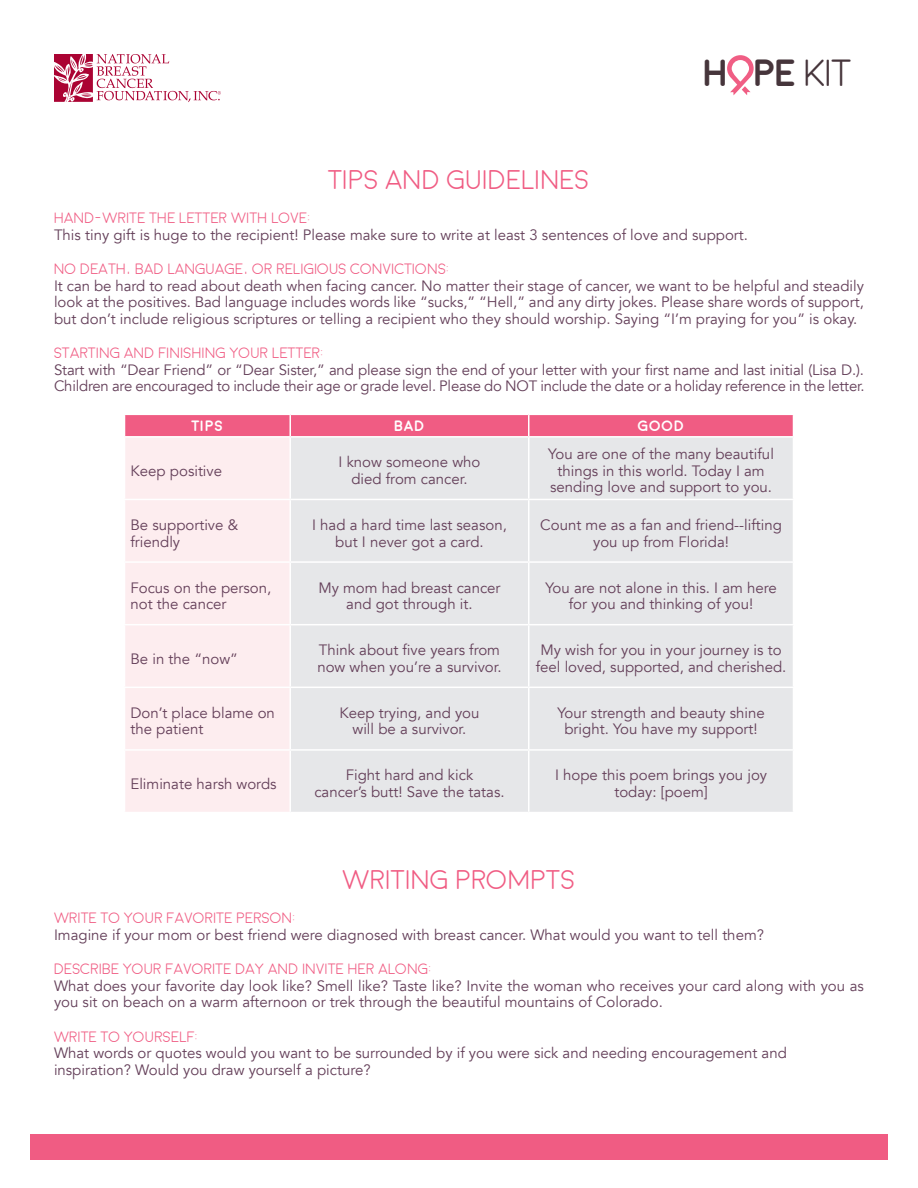
<style>
.page{position:relative;width:918px;height:1188px;background:#fff}
.page>*{position:absolute;margin:0;border:0;box-sizing:border-box;transform-origin:0 0}
.t1{font:700 37.8px "Moon";color:#46353b}
.Title_1{font:300 27px "Moon";color:#f05c83}
.Body{font:15px/16.5px "Avenir";color:#643f59}
.Title_2{font:300 15px "Moon";color:#f05c83}
.Body-2{font:700 15px "Moon";color:#fff}
.s1{font-weight:300}
</style>
<div class="page">
<svg style="left:727px;top:55px;width:27px;height:40px"></svg>
<svg style="left:54px;top:54px;width:167px;height:48px"></svg>
<div style="left:30px;top:1134px;width:858px;height:26px;background:#f05c83"></div>
<div style="left:125px;top:438px;width:164px;height:374px;background:#fdedef"></div>
<div style="left:291px;top:438px;width:502px;height:374px;background:#e6e7e9"></div>
<svg style="left:125px;top:414px;width:668px;height:22px;background:#f06489"></svg>
<hr style="left:528px;top:438px;width:2px;height:61px;background:#fff">
<hr style="left:124px;top:499px;width:166px;height:1px;background:#fff">
<hr style="left:290px;top:499px;width:239px;height:1px;background:#fff">
<hr style="left:529px;top:499px;width:265px;height:1px;background:#fff">
<hr style="left:528px;top:500px;width:2px;height:61px;background:#fff">
<hr style="left:124px;top:561px;width:166px;height:2px;background:#fff">
<hr style="left:290px;top:561px;width:239px;height:2px;background:#fff">
<hr style="left:529px;top:561px;width:265px;height:2px;background:#fff">
<hr style="left:528px;top:563px;width:2px;height:61px;background:#fff">
<hr style="left:124px;top:624px;width:166px;height:1px;background:#fff">
<hr style="left:290px;top:624px;width:239px;height:1px;background:#fff">
<hr style="left:529px;top:624px;width:265px;height:1px;background:#fff">
<hr style="left:528px;top:625px;width:2px;height:62px;background:#fff">
<hr style="left:124px;top:687px;width:166px;height:1px;background:#fff">
<hr style="left:290px;top:687px;width:239px;height:1px;background:#fff">
<hr style="left:529px;top:687px;width:265px;height:1px;background:#fff">
<hr style="left:528px;top:688px;width:2px;height:61px;background:#fff">
<hr style="left:124px;top:749px;width:166px;height:2px;background:#fff">
<hr style="left:290px;top:749px;width:239px;height:2px;background:#fff">
<hr style="left:529px;top:749px;width:265px;height:2px;background:#fff">
<hr style="left:528px;top:751px;width:2px;height:61px;background:#fff">
<p class="Title_1" style="left:328px;top:166px;width:263px">TIPS AND GUIDELINES</p>
<h1 class="t1" style="left:703px;top:55px;width:151px">H PE <span class="s1">KIT</span></h1>
<p class="Title_2" style="left:54px;top:211px;width:258px">HAND-WRITE THE LETTER WITH LOVE:</p>
<p class="Body" style="left:54px;top:226px;width:696px">This tiny gift is huge to the recipient! Please make sure to write at least 3 sentences of love and support.</p>
<p class="Title_2" style="left:54px;top:262px;width:397px">NO DEATH, BAD LANGUAGE, OR RELIGIOUS CONVICTIONS:</p>
<p class="Body" style="left:54px;top:277px;width:812px;text-align:justify">It can be hard to read about death when facing cancer. No matter their stage of cancer, we want to be helpful and steadily look at the positives. Bad language includes words like “sucks,” “Hell,” and any dirty jokes. Please share words of support, but don’t include religious scriptures or telling a recipient who they should worship. Saying “I’m praying for you” is okay.</p>
<p class="Title_2" style="left:54px;top:346px;width:271px">STARTING AND FINISHING YOUR LETTER:</p>
<p class="Body" style="left:54px;top:361px;width:812px">Start with “Dear Friend” or “Dear Sister,” and please sign the end of your letter with your first name and last initial (Lisa D.).<br>Children are encouraged to include their age or grade level. Please do NOT include the date or a holiday reference in the letter.</p>
<p class="Body-2" style="left:191px;top:418px;width:33px">TIPS</p>
<p class="Body-2" style="left:394px;top:418px;width:32px">BAD</p>
<p class="Body-2" style="left:638px;top:418px;width:48px">GOOD</p>
<p class="Body" style="left:130px;top:463px;width:93px">Keep positive</p>
<p class="Body" style="left:548px;top:446px;width:227px;text-align:center">You are one of the many beautiful things in this world. Today I am sending love and support to you.</p>
<p class="Body" style="left:339px;top:454px;width:143px">I know someone who</p>
<p class="Body" style="left:351px;top:471px;width:118px">died from cancer.</p>
<p class="Body" style="left:130px;top:517px;width:109px">Be supportive &amp; friendly</p>
<p class="Body" style="left:312px;top:517px;width:196px">I had a hard time last season,</p>
<p class="Body" style="left:335px;top:533px;width:150px">but I never got a card.</p>
<p class="Body" style="left:130px;top:579px;width:142px">Focus on the person, not the cancer</p>
<p class="Body" style="left:318px;top:579px;width:184px">My mom had breast cancer</p>
<p class="Body" style="left:346px;top:596px;width:128px">and got through it.</p>
<p class="Body" style="left:130px;top:650px;width:109px">Be in the “now”</p>
<p class="Body" style="left:319px;top:642px;width:183px">Think about five years from</p>
<p class="Body" style="left:317px;top:659px;width:186px">now when you’re a survivor.</p>
<p class="Body" style="left:130px;top:705px;width:146px">Don’t place blame on the patient</p>
<p class="Body" style="left:339px;top:705px;width:142px">Keep trying, and you</p>
<p class="Body" style="left:353px;top:721px;width:115px">will be a survivor.</p>
<p class="Body" style="left:130px;top:776px;width:148px">Eliminate harsh words</p>
<p class="Body" style="left:346px;top:767px;width:129px">Fight hard and kick</p>
<p class="Body" style="left:314px;top:784px;width:192px">cancer’s butt! Save the tatas.</p>
<p class="Body" style="left:540px;top:517px;width:243px;text-align:center">Count me as a fan and friend--lifting you up from Florida!</p>
<p class="Body" style="left:545px;top:579px;width:233px;text-align:center">You are not alone in this. I am here for you and thinking of you!</p>
<p class="Body" style="left:536px;top:642px;width:252px;text-align:center">My wish for you in your journey is to feel loved, supported, and cherished.</p>
<p class="Body" style="left:557px;top:705px;width:209px;text-align:center">Your strength and beauty shine bright. You have my support!</p>
<p class="Body" style="left:555px;top:767px;width:214px;text-align:center">I hope this poem brings you joy today: [poem]</p>
<p class="Title_1" style="left:343px;top:866px;width:234px">WRITING PROMPTS</p>
<p class="Title_2" style="left:54px;top:911px;width:243px">WRITE TO YOUR FAVORITE PERSON:</p>
<p class="Body" style="left:54px;top:926px;width:712px">Imagine if your mom or best friend were diagnosed with breast cancer. What would you want to tell them?</p>
<p class="Title_2" style="left:54px;top:962px;width:379px">DESCRIBE YOUR FAVORITE DAY AND INVITE HER ALONG:</p>
<p class="Body" style="left:54px;top:977px;width:812px">What does your favorite day look like? Smell like? Taste like? Invite the woman who receives your card along with you as you sit on beach on a warm afternoon or trek through the beautiful mountains of Colorado.</p>
<p class="Title_2" style="left:54px;top:1029px;width:146px">WRITE TO YOURSELF:</p>
<p class="Body" style="left:54px;top:1045px;width:734px">What words or quotes would you want to be surrounded by if you were sick and needing encouragement and inspiration? Would you draw yourself a picture?</p>
</div>
